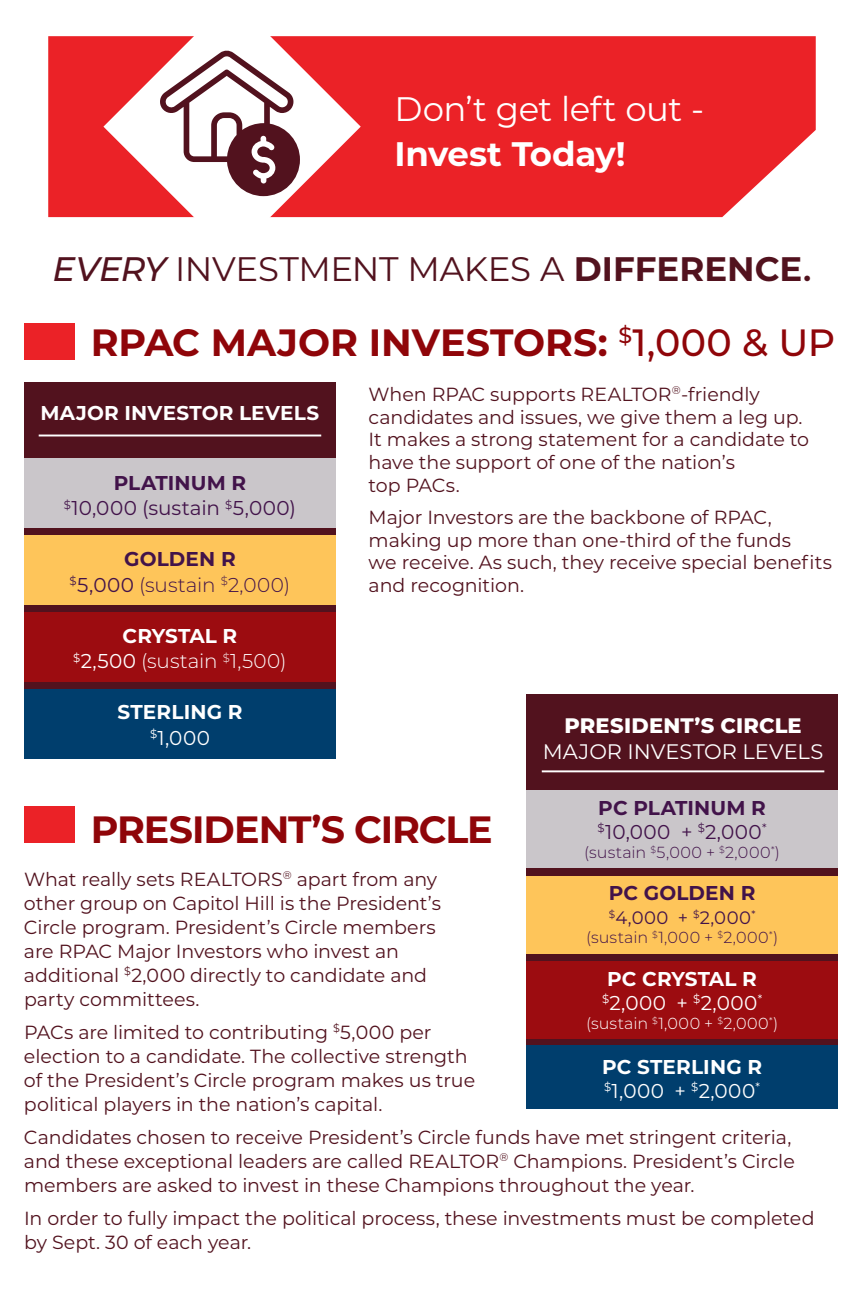
<style>
.page{position:relative;width:864px;height:1296px;background:#fff}
.page>*{position:absolute;margin:0;border:0;box-sizing:border-box;transform-origin:0 0}
.t1{font:700 38px "Montserrat";color:#8f0509}
.t2{font:700 38px "Montserrat";letter-spacing:-.02em;color:#8f0509}
.t3{font:34px "Montserrat";letter-spacing:-.01em;color:#52121e}
.t4{font:34px "Montserrat";letter-spacing:-.015em;color:#fff}
.t5{font:700 34px "Montserrat";letter-spacing:-.01em;color:#fff}
.t6{font:21px "Montserrat";color:#fff}
.t7{font:800 21px "Montserrat";letter-spacing:.01em;color:#fff}
.t8{font:700 20px/25.2px "Montserrat";letter-spacing:.01em;color:#fff;text-align:center}
.t9{font:20px/25.2px "Montserrat";letter-spacing:.02em;color:#42134a;text-align:center}
.t10{font:300 20px/25.2px "Montserrat";color:#fff;text-align:center}
.t11{font:300 20px/25.2px "Montserrat";color:#42134a;text-align:center}
.t12{font:20px/24px "Montserrat";letter-spacing:.025em;color:#fff}
.t13{font:700 20px "Montserrat";letter-spacing:.005em;color:#42134a}
.t14{font:19px/24px "Montserrat";letter-spacing:-.005em;color:#52121e}
.t15{font:18px "Montserrat";letter-spacing:.025em;color:#42134a}
.t16{font:300 16px "Montserrat";letter-spacing:.02em;color:#42134a}
.t17{font:300 16px "Montserrat";letter-spacing:.02em;color:#fff}
.s1{font-weight:500;font-style:italic}
.s2{font-weight:700}
.s3{font-weight:600}
.s4{font-weight:500}
.s5{font-weight:400}
</style>
<div class="page">
<div style="left:24px;top:323px;width:51px;height:37px;background:#eb2227"></div>
<div style="left:24px;top:382px;width:312px;height:377px;background:#52121e"></div>
<hr style="left:39px;top:435px;width:282px;height:1px;background:#fff">
<div style="left:24px;top:458px;width:312px;height:70px;background:#cac6ca"></div>
<div style="left:24px;top:535px;width:312px;height:70px;background:#fec55a"></div>
<div style="left:24px;top:612px;width:312px;height:70px;background:#9c0c10"></div>
<div style="left:24px;top:689px;width:312px;height:70px;background:#003e6d"></div>
<div style="left:526px;top:694px;width:312px;height:415px;background:#52121e"></div>
<hr style="left:542px;top:770px;width:282px;height:2px;background:#fff">
<div style="left:526px;top:790px;width:312px;height:78px;background:#cac6ca"></div>
<div style="left:526px;top:876px;width:312px;height:77px;background:#fec55a"></div>
<div style="left:526px;top:961px;width:312px;height:78px;background:#9c0c10"></div>
<div style="left:526px;top:1046px;width:312px;height:63px;background:#003e6d"></div>
<div style="left:24px;top:806px;width:51px;height:37px;background:#eb2227"></div>
<div style="left:48px;top:36px;width:768px;height:181px;background:#eb2227"></div>
<svg style="left:103px;top:36px;width:258px;height:182px;fill:#eb2227"></svg>
<svg style="left:158px;top:50px;width:142px;height:146px"></svg>
<h2 class="t4" style="left:395px;top:85px;width:311px">Don’t get left out -</h2>
<h2 class="t5" style="left:395px;top:129px;width:233px">Invest Today!</h2>
<h2 class="t3" style="left:52px;top:246px;width:761px"><span class="s1">EVERY</span> INVESTMENT MAKES A <span class="s2">DIFFERENCE</span><span class="s3">.</span></h2>
<h1 class="t1" style="left:91px;top:315px;width:746px">RPAC MAJOR INVESTORS: <sup>$</sup><span class="s4">1,000 &amp; UP</span></h1>
<p class="t14" style="left:369px;top:382px;width:442px;line-height:22.8px">When RPAC supports REALTOR<sup>®</sup>-friendly candidates and issues, we give them a leg up.<br>It makes a strong statement for a candidate to have the support of one of the nation’s<br>top PACs.</p>
<p class="t14" style="left:369px;top:505px;width:465px;line-height:22.8px">Major Investors are the backbone of RPAC, making up more than one-third of the funds<br>we receive. As such, they receive special benefits and recognition.</p>
<p class="t8" style="left:41px;top:399px;width:280px">MAJOR INVESTOR LEVELS</p>
<p class="t9" style="left:64px;top:470px;width:234px"><span class="s2">PLATINUM R<br></span><sup>$</sup>10,000 (sustain <sup>$</sup>5,000)</p>
<p class="t11" style="left:70px;top:546px;width:222px"><span class="s2">GOLDEN R<br></span><sup>$</sup><span class="s5">5,000</span> (sustain <sup>$</sup>2,000)</p>
<p class="t10" style="left:73px;top:623px;width:215px"><span class="s2">CRYSTAL R<br></span><sup>$</sup><span class="s5">2,500</span> (sustain <sup>$</sup>1,500)</p>
<p class="t8" style="left:117px;top:699px;width:127px">STERLING R <sup>$</sup><span class="s5">1,000</span></p>
<p class="t7" style="left:564px;top:711px;width:239px">PRESIDENT’S CIRCLE</p>
<p class="t6" style="left:543px;top:737px;width:282px">MAJOR INVESTOR LEVELS</p>
<p class="t9" style="left:598px;top:795px;width:171px;line-height:24px;text-align:left"><span class="s2">PC PLATINUM R </span><sup>$</sup>10,000 + <sup>$</sup>2,000<sup>*</sup></p>
<p class="t16" style="left:584px;top:841px;width:197px">(sustain <sup>$</sup>5,000 + <sup>$</sup>2,000<sup>*</sup>)</p>
<p class="t13" style="left:609px;top:879px;width:148px">PC GOLDEN R</p>
<p class="t15" style="left:609px;top:905px;width:148px"><sup>$</sup>4,000 + <sup>$</sup>2,000<sup>*</sup></p>
<p class="t16" style="left:586px;top:926px;width:194px">(sustain <sup>$</sup>1,000 + <sup>$</sup>2,000<sup>*</sup>)</p>
<p class="t12" style="left:602px;top:966px;width:162px"><span class="s2">PC CRYSTAL R </span><sup>$</sup>2,000 + <sup>$</sup>2,000<sup>*</sup></p>
<p class="t17" style="left:586px;top:1013px;width:194px">(sustain <sup>$</sup>1,000 + <sup>$</sup>2,000<sup>*</sup>)</p>
<p class="t8" style="left:602px;top:1053px;width:162px;line-height:24px;text-align:left">PC STERLING R <sup>$</sup><span class="s5">1,000 +</span> <sup>$</sup><span class="s5">2,000</span><sup>*</sup></p>
<h1 class="t2" style="left:91px;top:802px;width:403px">PRESIDENT’S CIRCLE</h1>
<p class="t14" style="left:24px;top:866px;width:419px">What really sets REALTORS<sup>®</sup> apart from any other group on Capitol Hill is the President’s Circle program. President’s Circle members are RPAC Major Investors who invest an additional <sup>$</sup>2,000 directly to candidate and party committees.</p>
<p class="t14" style="left:24px;top:1019px;width:453px">PACs are limited to contributing <sup>$</sup>5,000 per election to a candidate. The collective strength of the President’s Circle program makes us true political players in the nation’s capital.</p>
<p class="t14" style="left:24px;top:1124px;width:772px">Candidates chosen to receive President’s Circle funds have met stringent criteria, and these exceptional leaders are called REALTOR<sup>®</sup> Champions. President’s Circle members are asked to invest in these Champions throughout the year.</p>
<p class="t14" style="left:24px;top:1205px;width:792px">In order to fully impact the political process, these investments must be completed by Sept. 30 of each year.</p>
</div>
